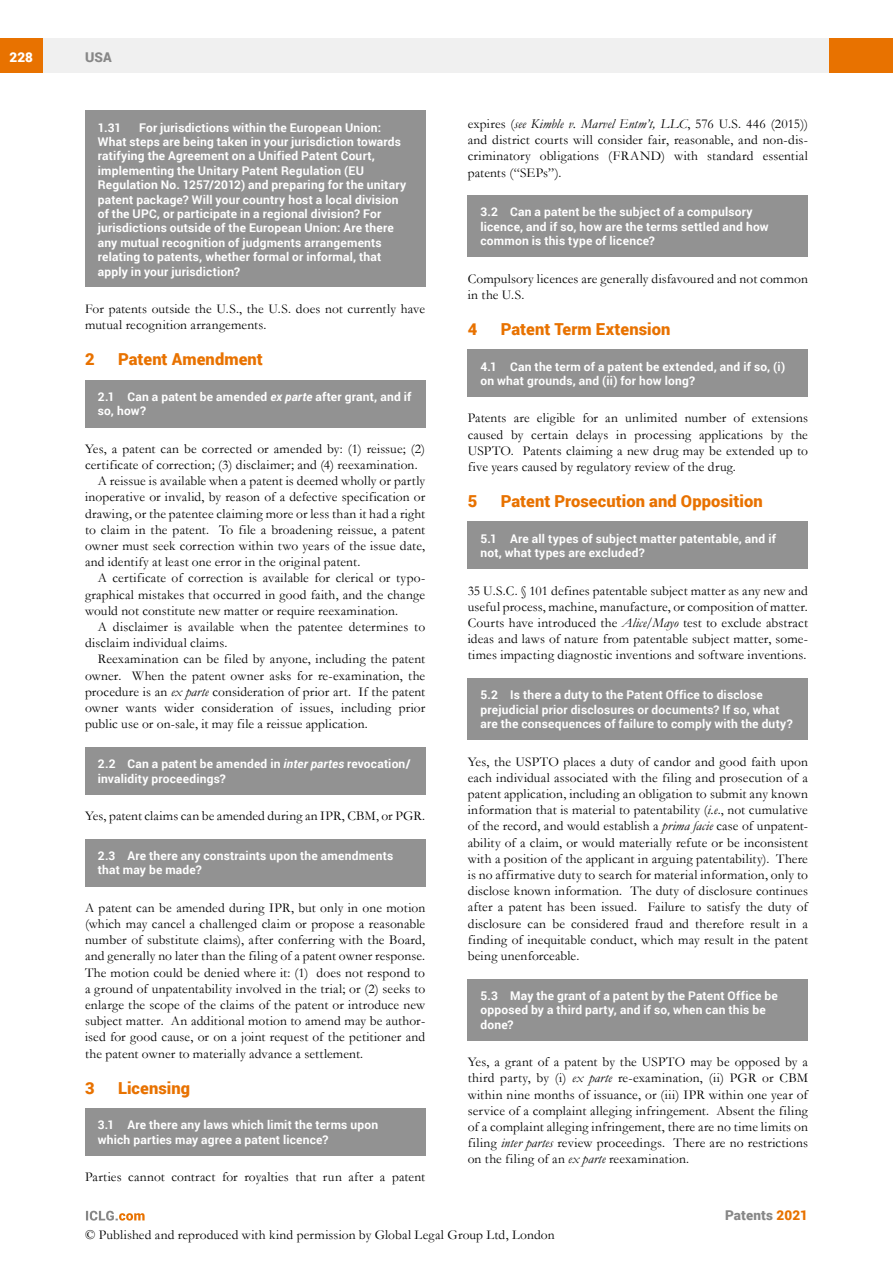
<style>
.page{position:relative;width:893px;height:1263px;background:#fff}
.page>*{position:absolute;margin:0;border:0;box-sizing:border-box;transform-origin:0 0}
.t1{font:900 16.5px "Roboto";letter-spacing:.005em;color:#e87200}
.t2{font:13.5px/16.2px "Garamond";letter-spacing:.01em;color:#000;text-align:justify}
.t3{font:900 13.5px "Roboto";letter-spacing:.01em;color:#878787}
.t4{font:900 13.5px "Roboto";color:#fff}
.t5{font:700 12px/14.4px "Roboto";letter-spacing:.015em;color:#fff}
.s1{font-style:italic}
.s2{color:#e87200}
</style>
<div class="page">
<div style="left:43px;top:38px;width:786px;height:34px;background:#f0f0f0"></div>
<div style="left:0;top:38px;width:43px;height:34px;background:#e87200"></div>
<div style="left:829px;top:38px;width:64px;height:34px;background:#e87200"></div>
<svg style="left:86px;top:1211px;width:59px;height:9px"></svg>
<div style="left:468px;top:195px;width:340px;height:62px;background:#929292"></div>
<div style="left:468px;top:349px;width:340px;height:48px;background:#929292"></div>
<div style="left:468px;top:522px;width:340px;height:47px;background:#929292"></div>
<div style="left:468px;top:678px;width:340px;height:62px;background:#929292"></div>
<div style="left:468px;top:979px;width:340px;height:61px;background:#929292"></div>
<div style="left:85px;top:111px;width:340px;height:176px;background:#929292"></div>
<div style="left:85px;top:380px;width:340px;height:47px;background:#929292"></div>
<div style="left:85px;top:747px;width:340px;height:47px;background:#929292"></div>
<div style="left:85px;top:839px;width:340px;height:47px;background:#929292"></div>
<div style="left:85px;top:1108px;width:340px;height:47px;background:#929292"></div>
<p class="t4" style="left:9px;top:48px;width:25px">228</p>
<p class="t3" style="left:85px;top:48px;width:28px">USA</p>
<p class="t5" style="left:98px;top:120px;width:310px;text-indent:41px">For jurisdictions within the European Union:<br>What steps are being taken in your jurisdiction towards ratifying the Agreement on a Unified Patent Court, implementing the Unitary Patent Regulation (EU Regulation No. 1257/2012) and preparing for the unitary patent package? Will your country host a local division of the UPC, or participate in a regional division? For jurisdictions outside of the European Union: Are there any mutual recognition of judgments arrangements relating to patents, whether formal or informal, that apply in your jurisdiction?</p>
<p class="t2" style="left:85px;top:300px;width:342px">For patents outside the U.S., the U.S. does not currently have mutual recognition arrangements.</p>
<p class="t1" style="left:85px;top:348px;width:11px">2</p>
<p class="t1" style="left:118px;top:348px;width:146px">Patent Amendment</p>
<p class="t5" style="left:98px;top:389px;width:315px">2.1 Can a patent be amended <span class="s1">ex parte</span> after grant, and if so, how?</p>
<p class="t2" style="left:85px;top:440px;width:342px">Yes, a patent can be corrected or amended by: (1) reissue; (2)</p>
<p class="t2" style="left:85px;top:456px;width:334px">certificate of correction; (3) disclaimer; and (4) reexamination.</p>
<p class="t2" style="left:98px;top:473px;width:329px">A reissue is available when a patent is deemed wholly or partly</p>
<p class="t2" style="left:85px;top:489px;width:342px">inoperative or invalid, by reason of a defective specification or</p>
<p class="t2" style="left:85px;top:505px;width:342px">drawing, or the patentee claiming more or less than it had a right</p>
<p class="t2" style="left:85px;top:521px;width:342px">to claim in the patent. To file a broadening reissue, a patent</p>
<p class="t2" style="left:85px;top:537px;width:342px">owner must seek correction within two years of the issue date,</p>
<p class="t2" style="left:85px;top:554px;width:277px">and identify at least one error in the original patent.</p>
<p class="t2" style="left:98px;top:570px;width:329px">A certificate of correction is available for clerical or typo-</p>
<p class="t2" style="left:85px;top:586px;width:342px">graphical mistakes that occurred in good faith, and the change</p>
<p class="t2" style="left:85px;top:602px;width:315px">would not constitute new matter or require reexamination.</p>
<p class="t2" style="left:98px;top:618px;width:329px">A disclaimer is available when the patentee determines to</p>
<p class="t2" style="left:85px;top:635px;width:144px">disclaim individual claims.</p>
<p class="t2" style="left:98px;top:651px;width:329px">Reexamination can be filed by anyone, including the patent</p>
<p class="t2" style="left:85px;top:667px;width:342px">owner. When the patent owner asks for re-examination, the</p>
<p class="t2" style="left:85px;top:683px;width:342px">procedure is an <span class="s1">ex parte</span> consideration of prior art. If the patent</p>
<p class="t2" style="left:85px;top:699px;width:342px">owner wants wider consideration of issues, including prior</p>
<p class="t2" style="left:85px;top:716px;width:284px">public use or on-sale, it may file a reissue application.</p>
<p class="t5" style="left:98px;top:756px;width:314px">2.2 Can a patent be amended in <span class="s1">inter partes</span> revocation/ invalidity proceedings?</p>
<p class="t2" style="left:85px;top:807px;width:342px">Yes, patent claims can be amended during an IPR, CBM, or PGR.</p>
<p class="t5" style="left:98px;top:848px;width:297px">2.3 Are there any constraints upon the amendments that may be made?</p>
<p class="t2" style="left:85px;top:899px;width:342px">A patent can be amended during IPR, but only in one motion (which may cancel a challenged claim or propose a reasonable number of substitute claims), after conferring with the Board, and generally no later than the filing of a patent owner response.<br>The motion could be denied where it: (1) does not respond to a ground of unpatentability involved in the trial; or (2) seeks to enlarge the scope of the claims of the patent or introduce new subject matter. An additional motion to amend may be author&shy;ised for good cause, or on a joint request of the petitioner and the patent owner to materially advance a settlement.</p>
<p class="t1" style="left:85px;top:1076px;width:11px">3</p>
<p class="t1" style="left:118px;top:1076px;width:74px">Licensing</p>
<p class="t5" style="left:98px;top:1117px;width:282px">3.1 Are there any laws which limit the terms upon which parties may agree a patent licence?</p>
<p class="t2" style="left:85px;top:1168px;width:342px">Parties cannot contract for royalties that run after a patent</p>
<p class="t5" style="left:98px;top:120px;width:25px">1.31</p>
<p class="t2" style="left:468px;top:115px;width:342px">expires (<span class="s1">see Kimble v. Marvel Entm’t, LLC</span>, 576 U.S. 446 (2015)) and district courts will consider fair, reasonable, and non-dis&shy;criminatory obligations (FRAND) with standard essential patents (“SEPs”).</p>
<p class="t5" style="left:480px;top:204px;width:290px">3.2 Can a patent be the subject of a compulsory licence, and if so, how are the terms settled and how common is this type of licence?</p>
<p class="t2" style="left:468px;top:270px;width:342px">Compulsory licences are generally disfavoured and not common in the U.S.</p>
<p class="t1" style="left:468px;top:317px;width:11px">4</p>
<p class="t1" style="left:501px;top:317px;width:171px">Patent Term Extension</p>
<p class="t5" style="left:480px;top:359px;width:306px">4.1 Can the term of a patent be extended, and if so, (i) on what grounds, and (ii) for how long?</p>
<p class="t2" style="left:468px;top:410px;width:342px">Patents are eligible for an unlimited number of extensions caused by certain delays in processing applications by the USPTO. Patents claiming a new drug may be extended up to five years caused by regulatory review of the drug.</p>
<p class="t1" style="left:468px;top:489px;width:11px">5</p>
<p class="t1" style="left:501px;top:489px;width:264px">Patent Prosecution and Opposition</p>
<p class="t5" style="left:480px;top:531px;width:297px">5.1 Are all types of subject matter patentable, and if not, what types are excluded?</p>
<p class="t2" style="left:468px;top:582px;width:342px">35 U.S.C. § 101 defines patentable subject matter as any new and useful process, machine, manufacture, or composition of matter.<br>Courts have introduced the <span class="s1">Alice/Mayo</span> test to exclude abstract ideas and laws of nature from patentable subject matter, some&shy;times impacting diagnostic inventions and software inventions.</p>
<p class="t5" style="left:480px;top:687px;width:314px">5.2 Is there a duty to the Patent Office to disclose prejudicial prior disclosures or documents? If so, what are the consequences of failure to comply with the duty?</p>
<p class="t2" style="left:468px;top:753px;width:342px">Yes, the USPTO places a duty of candor and good faith upon each individual associated with the filing and prosecution of a patent application, including an obligation to submit any known information that is material to patentability (<span class="s1">i.e</span>., not cumulative of the record, and would establish a <span class="s1">prima facie</span> case of unpatent&shy;ability of a claim, or would materially refute or be inconsistent with a position of the applicant in arguing patentability). There is no affirmative duty to search for material information, only to disclose known information. The duty of disclosure continues after a patent has been issued. Failure to satisfy the duty of disclosure can be considered fraud and therefore result in a finding of inequitable conduct, which may result in the patent being unenforceable.</p>
<p class="t5" style="left:480px;top:988px;width:299px">5.3 May the grant of a patent by the Patent Office be opposed by a third party, and if so, when can this be done?</p>
<p class="t2" style="left:468px;top:1053px;width:342px">Yes, a grant of a patent by the USPTO may be opposed by a third party, by (i) <span class="s1">ex parte</span> re-examination, (ii) PGR or CBM within nine months of issuance, or (iii) IPR within one year of service of a complaint alleging infringement. Absent the filing of a complaint alleging infringement, there are no time limits on filing <span class="s1">inter partes</span> review proceedings. There are no restrictions on the filing of an <span class="s1">ex parte</span> reexamination.</p>
<p class="t3" style="left:725px;top:1206px;width:84px">Patents <span class="s2">2021</span></p>
<p class="t2" style="left:85px;top:1226px;width:471px">© Published and reproduced with kind permission by Global Legal Group Ltd, London</p>
</div>
